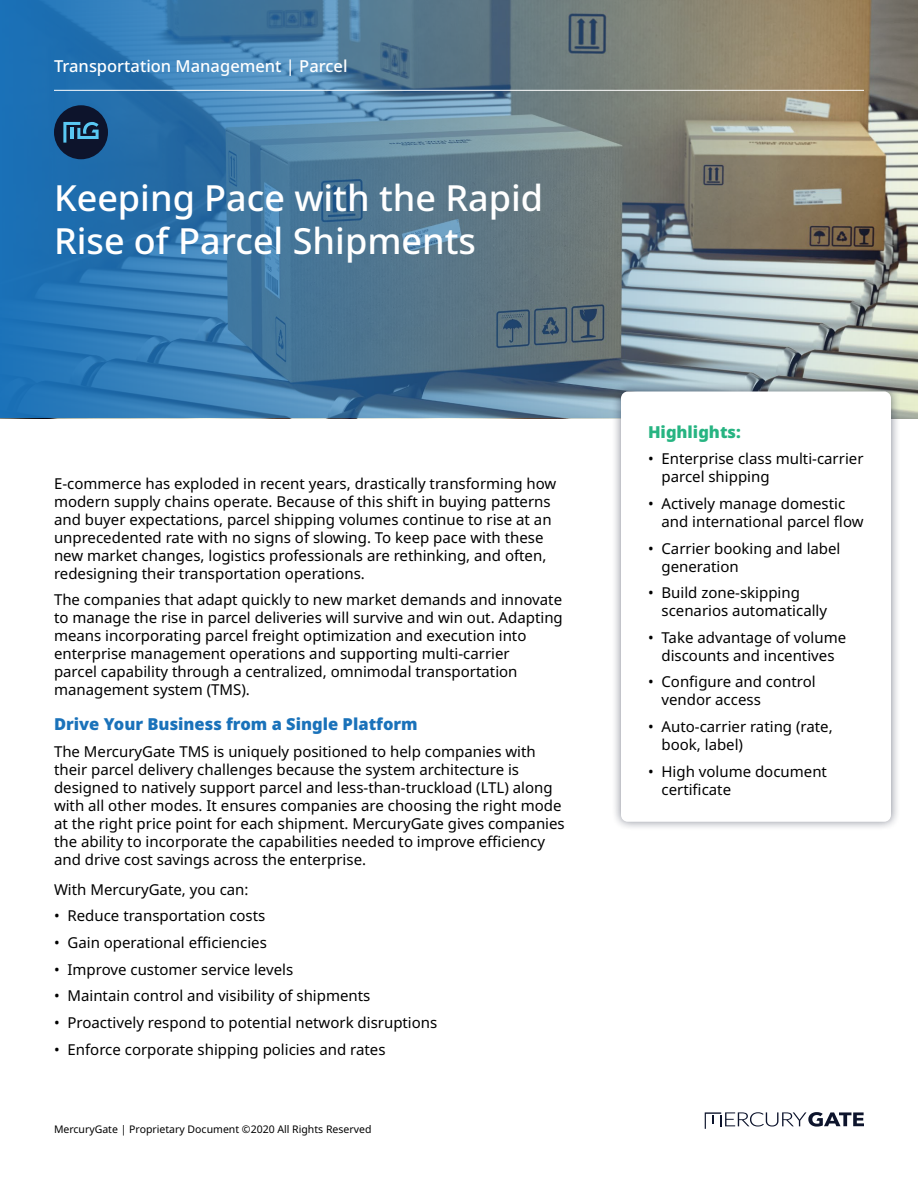
<style>
.page{position:relative;width:918px;height:1188px;background:#fff}
.page>*{position:absolute;margin:0;border:0;box-sizing:border-box;transform-origin:0 0}
.t1{font:500 36px/43.2px "Noto Sans";color:#fff}
.t2{font:900 16.5px "Noto Sans";color:#1a72ba}
.t3{font:500 16.5px "Noto Sans";color:#fff}
.t4{font:900 16.5px "Noto Sans";color:#27b482}
.t5{font:15px/18px "Noto Sans";color:#000}
.t6{font:10.5px "Noto Sans";color:#000}
</style>
<div class="page">
<svg style="left:705px;top:1112px;width:159px;height:17px"></svg>
<img style="left:0;top:0;width:918px;height:418px">
<div style="left:611px;top:382px;width:289px;height:450px;background:#0d142c;opacity:.5"></div>
<div style="left:621px;top:392px;width:270px;height:430px;background:#fff;border-radius:7px"></div>
<hr style="left:54px;top:90px;width:810px;height:1px;background:#fff">
<div style="left:54px;top:105px;width:54px;height:54px;background:#0d142c;border-radius:50%"></div>
<svg style="left:63px;top:122px;width:36px;height:21px"></svg>
<p class="t3" style="left:54px;top:54px;width:295px">Transportation Management | Parcel</p>
<h1 class="t1" style="left:54px;top:177px;width:491px">Keeping Pace with the Rapid<br>Rise of Parcel Shipments</h1>
<p class="t5" style="left:54px;top:474px;width:504px">E-commerce has exploded in recent years, drastically transforming how modern supply chains operate. Because of this shift in buying patterns and buyer expectations, parcel shipping volumes continue to rise at an unprecedented rate with no signs of slowing. To keep pace with these new market changes, logistics professionals are rethinking, and often, redesigning their transportation operations.</p>
<p class="t5" style="left:54px;top:591px;width:510px">The companies that adapt quickly to new market demands and innovate to manage the rise in parcel deliveries will survive and win out. Adapting means incorporating parcel freight optimization and execution into enterprise management operations and supporting multi-carrier<br>parcel capability through a centralized, omnimodal transportation management system (TMS).</p>
<p class="t2" style="left:54px;top:712px;width:365px">Drive Your Business from a Single Platform</p>
<p class="t5" style="left:54px;top:743px;width:512px">The MercuryGate TMS is uniquely positioned to help companies with their parcel delivery challenges because the system architecture is designed to natively support parcel and less-than-truckload (LTL) along with all other modes. It ensures companies are choosing the right mode at the right price point for each shipment. MercuryGate gives companies the ability to incorporate the capabilities needed to improve efficiency and drive cost savings across the enterprise.</p>
<p class="t5" style="left:54px;top:881px;width:196px">With MercuryGate, you can:</p>
<p class="t5" style="left:54px;top:907px;width:213px">• Reduce transportation costs</p>
<p class="t5" style="left:54px;top:934px;width:214px">• Gain operational efficiencies</p>
<p class="t5" style="left:54px;top:961px;width:241px">• Improve customer service levels</p>
<p class="t5" style="left:54px;top:987px;width:318px">• Maintain control and visibility of shipments</p>
<p class="t5" style="left:54px;top:1014px;width:385px">• Proactively respond to potential network disruptions</p>
<p class="t5" style="left:54px;top:1040px;width:333px">• Enforce corporate shipping policies and rates</p>
<p class="t6" style="left:54px;top:1122px;width:319px">MercuryGate | Proprietary Document ©2020 All Rights Reserved</p>
<p class="t4" style="left:648px;top:419px;width:94px">Highlights:</p>
<p class="t5" style="left:662px;top:450px;width:204px;text-indent:-14px">• Enterprise class multi-carrier parcel shipping</p>
<p class="t5" style="left:662px;top:495px;width:204px;text-indent:-14px">• Actively manage domestic and international parcel flow</p>
<p class="t5" style="left:662px;top:539px;width:181px;text-indent:-14px">• Carrier booking and label generation</p>
<p class="t5" style="left:662px;top:584px;width:167px;text-indent:-14px">• Build zone-skipping scenarios automatically</p>
<p class="t5" style="left:648px;top:629px;width:200px;text-align:center">• Take advantage of volume discounts and incentives</p>
<p class="t5" style="left:662px;top:673px;width:156px;text-indent:-14px">• Configure and control vendor access</p>
<p class="t5" style="left:662px;top:718px;width:173px;text-indent:-14px">• Auto-carrier rating (rate, book, label)</p>
<p class="t5" style="left:662px;top:763px;width:167px;text-indent:-14px">• High volume document certificate</p>
</div>
